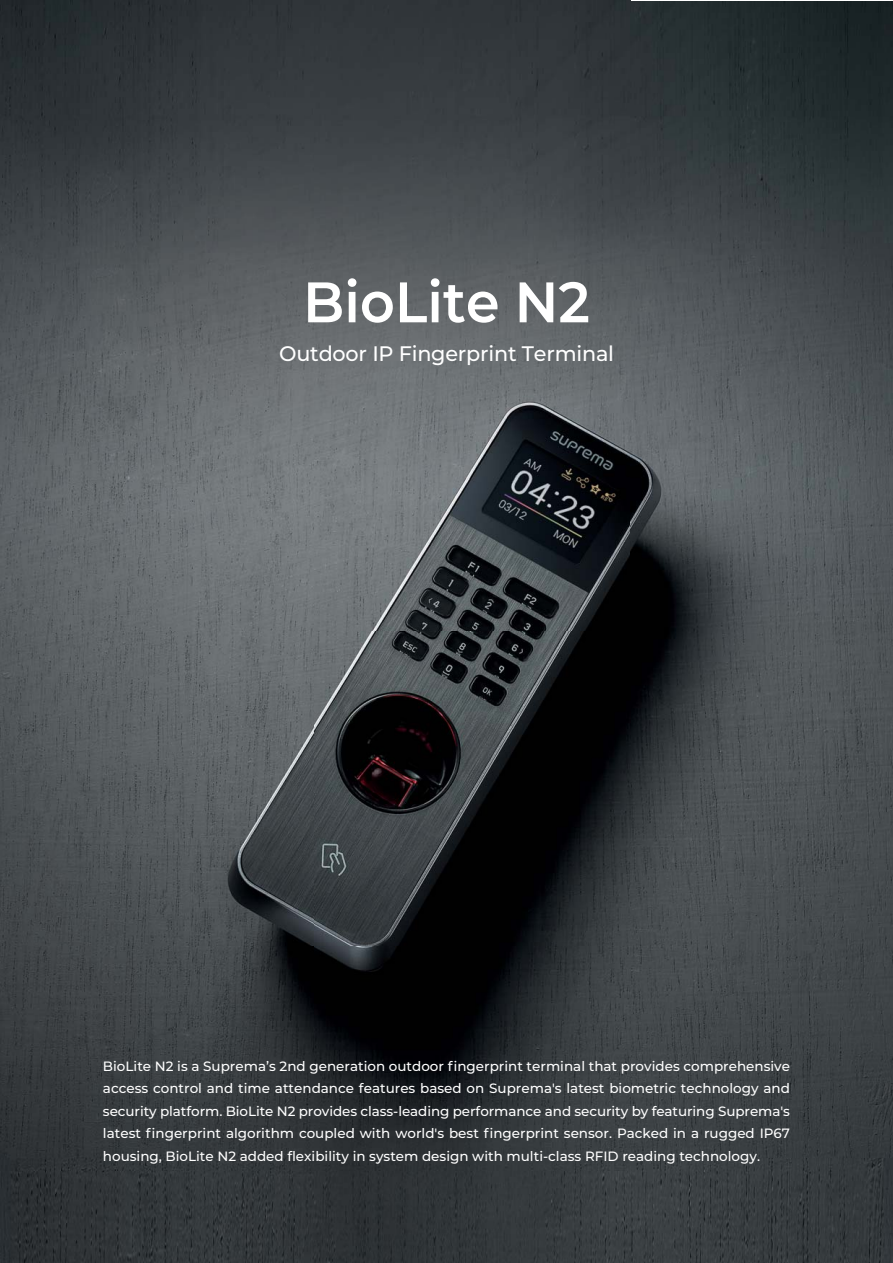
<style>
.page{position:relative;width:893px;height:1263px;background:#fff}
.page>*{position:absolute;margin:0;border:0;box-sizing:border-box;transform-origin:0 0}
.t1{font:600 57px "Montserrat";color:#fff;scale:.95 1}
.t2{font:500 21px "Montserrat";letter-spacing:-.01em;color:#fff}
.t3{font:500 13.5px/22.5px "Montserrat";color:#fff;text-align:justify}
</style>
<div class="page">
<img style="left:0;top:0;width:631px;height:1263px">
<img style="left:630px;top:2px;width:263px;height:419px">
<img style="left:630px;top:421px;width:263px;height:842px">
<h1 class="t1" style="left:303px;top:269px;width:303px">BioLite N2</h1>
<h2 class="t2" style="left:279px;top:344px;width:336px">Outdoor IP Fingerprint Terminal</h2>
<p class="t3" style="left:103px;top:1056px;width:689px">BioLite N2 is a Suprema’s 2nd generation outdoor fingerprint terminal that provides comprehensive access control and time attendance features based on Suprema's latest biometric technology and security platform. BioLite N2 provides class-leading performance and security by featuring Suprema's latest fingerprint algorithm coupled with world's best fingerprint sensor. Packed in a rugged IP67 housing, BioLite N2 added flexibility in system design with multi-class RFID reading technology.</p>
</div>
